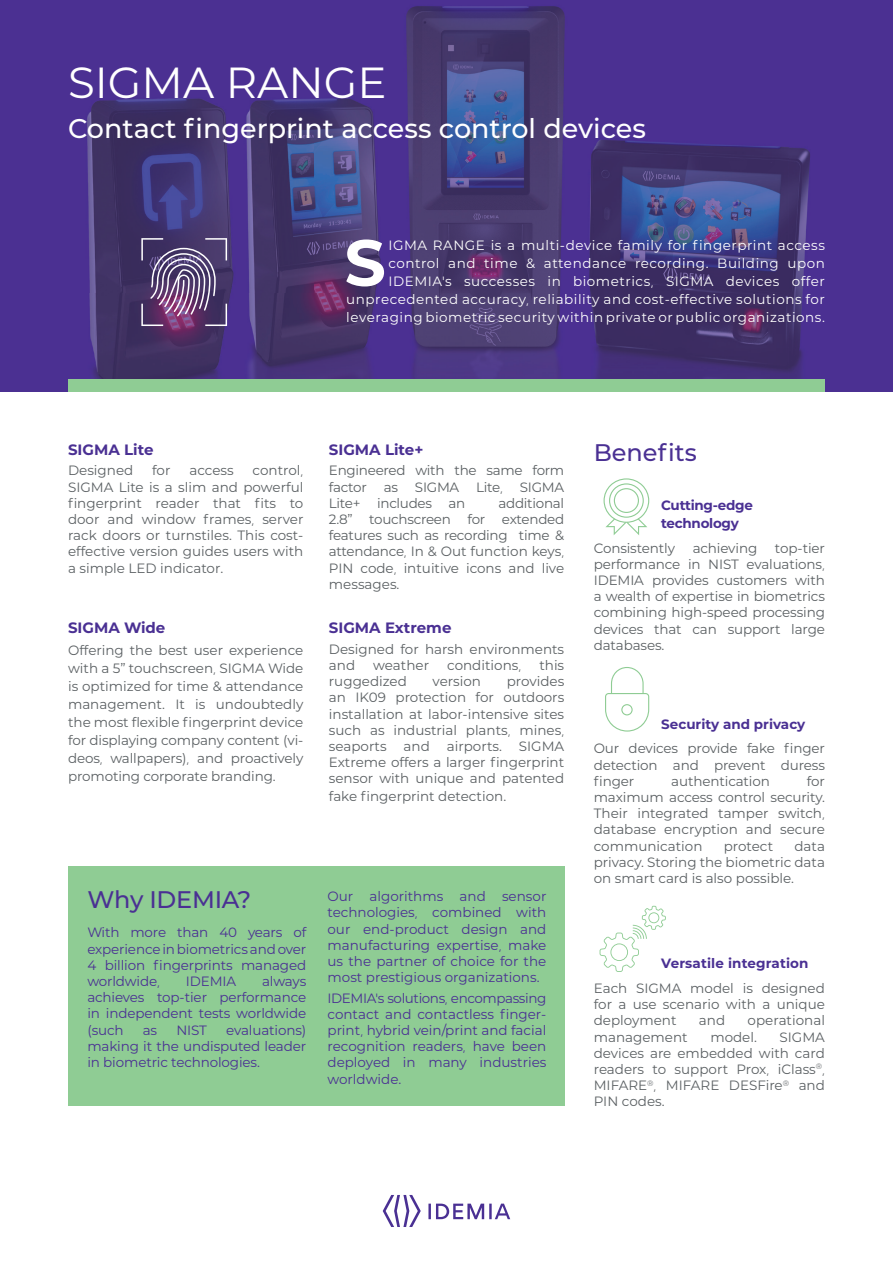
<style>
.page{position:relative;width:893px;height:1263px;background:#fff}
.page>*{position:absolute;margin:0;border:0;box-sizing:border-box;transform-origin:0 0}
.t1{font:700 64.95px "IDEMIA";color:#fff}
.t2{font:43.5px "IDEMIA";color:#fff}
.t3{font:500 27px "IDEMIA";color:#fff}
.t4{font:500 24px "IDEMIA";letter-spacing:-.005em;color:#4a3093}
.t5{font:700 15px "IDEMIA";color:#4a3093}
.t6{font:13.5px/16.2px "IDEMIA";color:#5b6063;text-align:justify}
.t7{font:13.5px/16.2px "IDEMIA";letter-spacing:-.01em;color:#4a3093;text-align:justify}
.t8{font:13.5px/18px "IDEMIA";letter-spacing:.04em;color:#fff;text-align:right}
.t9{font:13.5px/16.2px "IDEMIA";letter-spacing:-.02em;color:#5b6063}
.t10{font:700 13.5px "IDEMIA";color:#4a3093}
.t11{font:700 13.5px/17.5px "IDEMIA";letter-spacing:-.02em;color:#4a3093}
</style>
<div class="page">
<img style="left:0;top:0;width:893px;height:391px">
<div style="left:68px;top:380px;width:757px;height:12px;background:#8fcc94"></div>
<svg style="left:383px;top:1195px;width:38px;height:32px"></svg>
<svg style="left:428px;top:1203px;width:82px;height:16px"></svg>
<div style="left:68px;top:866px;width:496px;height:240px;background:#8fcc94"></div>
<svg style="left:605px;top:667px;width:44px;height:64px"></svg>
<svg style="left:600px;top:906px;width:66px;height:66px"></svg>
<svg style="left:603px;top:478px;width:46px;height:57px"></svg>
<svg style="left:141px;top:238px;width:86px;height:88px;background:#6c5681"></svg>
<h2 class="t2" style="left:68px;top:53px;width:320px">SIGMA RANGE</h2>
<h3 class="t3" style="left:68px;top:110px;width:579px">Contact fingerprint access control devices</h3>
<h1 class="t1" style="left:344px;top:216px;width:43px">S</h1>
<p class="t8" style="left:346px;top:235px;width:480px">IGMA RANGE is a multi-device family for fingerprint access control and time &amp; attendance recording. Building upon IDEMIA’s successes in biometrics, SIGMA devices offer unprecedented accuracy, reliability and cost-effective solutions for leveraging biometric security within private or public organizations.</p>
<p class="t5" style="left:68px;top:439px;width:87px">SIGMA Lite</p>
<p class="t6" style="left:68px;top:462px;width:67px">Designed</p>
<p class="t6" style="left:152px;top:462px;width:20px">for</p>
<p class="t6" style="left:189px;top:462px;width:46px">access</p>
<p class="t6" style="left:68px;top:462px;width:237px;text-indent:185px">control, SIGMA Lite is a slim and powerful fingerprint reader that fits to door and window frames, server rack doors or turnstiles. This cost&shy;effective version guides users with a simple LED indicator.</p>
<p class="t5" style="left:68px;top:617px;width:99px">SIGMA Wide</p>
<p class="t6" style="left:68px;top:641px;width:237px;line-height:18px">Offering the best user experience with a 5” touchscreen, SIGMA Wide is optimized for time &amp; attendance management. It is undoubtedly the most flexible fingerprint device for displaying company content (vi&shy;deos, wallpapers), and proactively promoting corporate branding.</p>
<p class="t5" style="left:329px;top:439px;width:96px">SIGMA Lite+</p>
<p class="t9" style="left:329px;top:462px;width:237px">Engineered with the same form factor</p>
<p class="t6" style="left:384px;top:478px;width:16px">as</p>
<p class="t6" style="left:415px;top:478px;width:46px">SIGMA</p>
<p class="t6" style="left:476px;top:478px;width:28px">Lite,</p>
<p class="t6" style="left:520px;top:478px;width:46px">SIGMA</p>
<p class="t9" style="left:329px;top:494px;width:138px">Lite+ includes an</p>
<p class="t6" style="left:329px;top:494px;width:237px;text-indent:170px">additional 2.8” touchscreen for extended features such as recording time &amp; attendance, In &amp; Out function keys, PIN code, intuitive icons and live messages.</p>
<p class="t5" style="left:329px;top:617px;width:124px">SIGMA Extreme</p>
<p class="t6" style="left:329px;top:640px;width:237px">Designed for harsh environments and</p>
<p class="t6" style="left:373px;top:656px;width:57px">weather</p>
<p class="t6" style="left:447px;top:656px;width:76px">conditions,</p>
<p class="t6" style="left:539px;top:656px;width:26px">this</p>
<p class="t6" style="left:329px;top:673px;width:80px">ruggedized</p>
<p class="t6" style="left:433px;top:673px;width:50px">version</p>
<p class="t6" style="left:329px;top:673px;width:237px;text-indent:178px">provides an IK09 protection for outdoors installation at labor-intensive sites such as industrial plants, mines, seaports</p>
<p class="t6" style="left:404px;top:737px;width:28px">and</p>
<p class="t6" style="left:447px;top:737px;width:57px">airports.</p>
<p class="t6" style="left:329px;top:737px;width:237px;text-indent:190px">SIGMA Extreme offers a larger fingerprint sensor with unique and patented</p>
<p class="t6" style="left:329px;top:788px;width:179px">fake fingerprint detection.</p>
<h3 class="t4" style="left:87px;top:883px;width:165px">Why IDEMIA?</h3>
<p class="t7" style="left:87px;top:924px;width:220px">With more than 40 years of experience in biometrics and over 4 billion fingerprints managed worldwide,</p>
<p class="t7" style="left:87px;top:973px;width:220px;text-indent:175px">always achieves top-tier performance in independent tests worldwide (such</p>
<p class="t7" style="left:186px;top:973px;width:52px">IDEMIA</p>
<p class="t7" style="left:87px;top:1021px;width:220px;text-indent:139px">evaluations) making it the undisputed leader in biometric technologies.</p>
<p class="t7" style="left:143px;top:1021px;width:16px">as</p>
<p class="t7" style="left:176px;top:1021px;width:32px">NIST</p>
<p class="t7" style="left:328px;top:888px;width:220px">Our algorithms and sensor technologies, combined with our end-product design and manufacturing expertise, make us the partner of choice for the most prestigious organizations.</p>
<p class="t7" style="left:328px;top:989px;width:220px">IDEMIA’s solutions, encompassing contact and contactless finger&shy;print, hybrid vein/print and facial recognition readers, have been deployed in many industries worldwide.</p>
<h3 class="t4" style="left:594px;top:436px;width:105px">Benefits</h3>
<p class="t11" style="left:661px;top:496px;width:93px">Cutting-edge technology</p>
<p class="t6" style="left:594px;top:539px;width:83px">Consistently</p>
<p class="t6" style="left:693px;top:539px;width:66px">achieving</p>
<p class="t6" style="left:594px;top:539px;width:233px;text-indent:181px">top-tier performance in NIST evaluations, IDEMIA provides customers with a wealth of expertise in biometrics combining high-speed processing devices that can support large databases.</p>
<p class="t10" style="left:661px;top:714px;width:146px">Security and privacy</p>
<p class="t6" style="left:594px;top:740px;width:233px">Our devices provide fake finger detection and prevent duress finger</p>
<p class="t6" style="left:594px;top:772px;width:233px;text-indent:213px">for maximum access control security.<br>Their integrated tamper switch, database encryption and secure communication</p>
<p class="t6" style="left:671px;top:772px;width:100px">authentication</p>
<p class="t6" style="left:594px;top:837px;width:233px;text-indent:201px">data privacy. Storing the biometric data on smart card is also possible.</p>
<p class="t6" style="left:724px;top:837px;width:51px">protect</p>
<p class="t10" style="left:661px;top:954px;width:149px">Versatile integration</p>
<p class="t6" style="left:594px;top:979px;width:233px">Each SIGMA model is designed for a use scenario with a unique deployment</p>
<p class="t6" style="left:699px;top:1012px;width:28px">and</p>
<p class="t6" style="left:748px;top:1012px;width:79px">operational</p>
<p class="t6" style="left:594px;top:1028px;width:95px">management</p>
<p class="t6" style="left:710px;top:1028px;width:48px">model.</p>
<p class="t6" style="left:594px;top:1028px;width:233px;text-indent:186px">SIGMA devices are embedded with card readers to support Prox, iClass<sup>®</sup>, MIFARE<sup>®</sup>, MIFARE DESFire<sup>®</sup> and PIN codes.</p>
</div>
